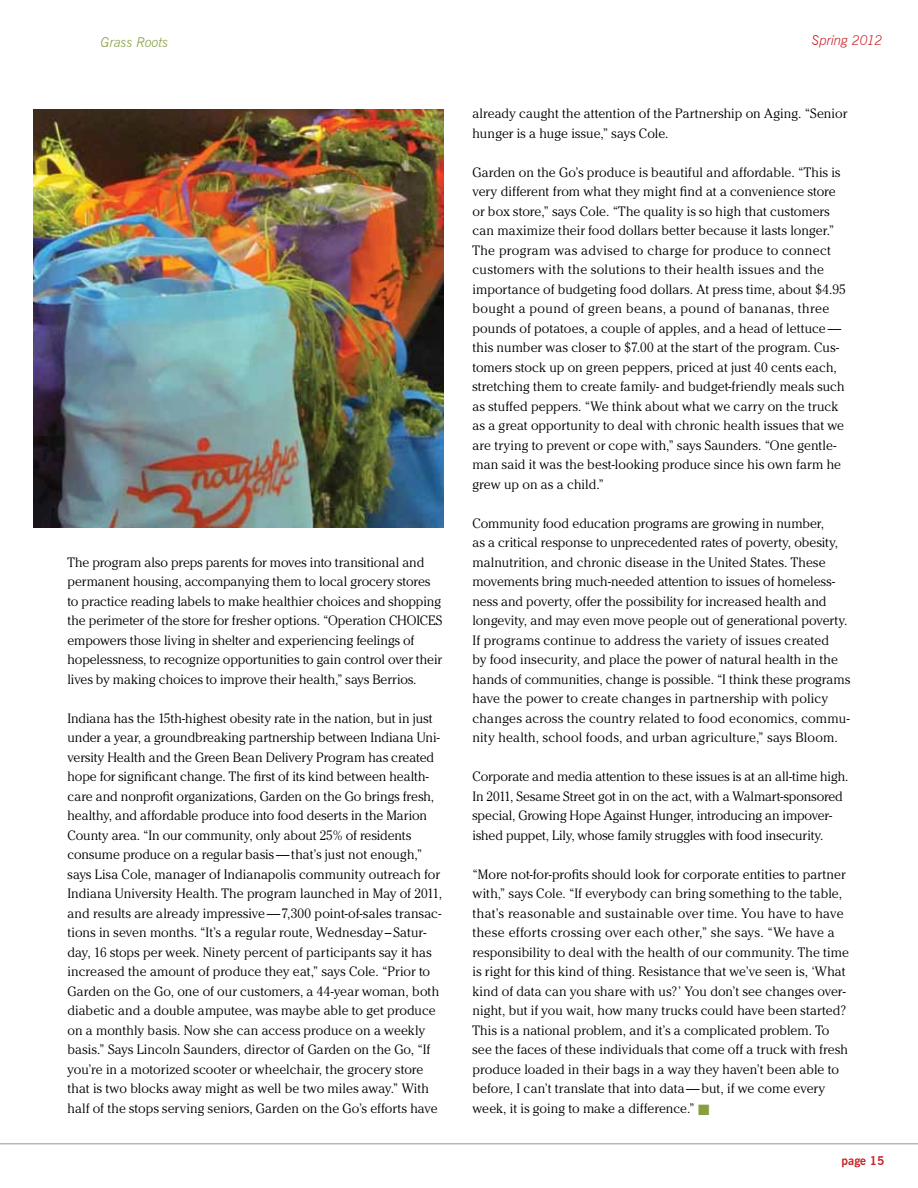
<style>
.page{position:relative;width:918px;height:1188px;background:#fff}
.page>*{position:absolute;margin:0;border:0;box-sizing:border-box;transform-origin:0 0}
.t1{font:300 13.5px/19.5px "Cheltenham";color:#000}
.t2{font:italic 300 13.5px "News Gothic BT";letter-spacing:-.01em;color:#c72127}
.t3{font:italic 300 13.5px "News Gothic BT";letter-spacing:-.005em;color:#869f3f}
.t4{font:700 12px "News Gothic BT";color:#c72127}
.s1{color:#869f3f}
</style>
<div class="page">
<hr style="left:0;top:1143px;width:918px;height:1px;background:#b8b7b9">
<img style="left:34px;top:109px;width:409px;height:419px">
<p class="t3" style="left:101px;top:34px;width:69px">Grass Roots</p>
<p class="t1" style="left:68px;top:553px;width:377px">The program also preps parents for moves into transitional and permanent housing, accompanying them to local grocery stores to practice reading labels to make healthier choices and shopping the perimeter of the store for fresher options. “Operation CHOICES empowers those living in shelter and experiencing feelings of hopelessness, to recognize opportunities to gain control over their lives by making choices to improve their health,” says Berrios.</p>
<p class="t1" style="left:68px;top:708px;width:376px">Indiana has the 15th-highest obesity rate in the nation, but in just under a year, a groundbreaking partnership between Indiana Uni&shy;versity Health and the Green Bean Delivery Program has created hope for significant change. The first of its kind between health&shy;care and nonprofit organizations, Garden on the Go brings fresh, healthy, and affordable produce into food deserts in the Marion County area. “In our community, only about 25% of residents consume produce on a regular basis — that’s just not enough,” says Lisa Cole, manager of Indianapolis community outreach for Indiana University Health. The program launched in May of 2011, and results are already impressive —7,300 point-of-sales transac&shy;tions in seven months. “It’s a regular route, Wednesday– Satur&shy;day, 16 stops per week. Ninety percent of participants say it has increased the amount of produce they eat,” says Cole. “Prior to Garden on the Go, one of our customers, a 44-year woman, both diabetic and a double amputee, was maybe able to get produce on a monthly basis. Now she can access produce on a weekly basis.” Says Lincoln Saunders, director of Garden on the Go, “If you’re in a motorized scooter or wheelchair, the grocery store that is two blocks away might as well be two miles away.” With half of the stops serving seniors, Garden on the Go’s efforts have</p>
<p class="t2" style="left:812px;top:32px;width:72px">Spring 2012</p>
<p class="t1" style="left:472px;top:104px;width:376px">already caught the attention of the Partnership on Aging. “Senior hunger is a huge issue,” says Cole.</p>
<p class="t1" style="left:472px;top:162px;width:375px">Garden on the Go’s produce is beautiful and affordable. “This is very different from what they might find at a convenience store or box store,” says Cole. “The quality is so high that customers can maximize their food dollars better because it lasts longer.” The program was advised to charge for produce to connect customers with the solutions to their health issues and the importance of budgeting food dollars. At press time, about $4.95 bought a pound of green beans, a pound of bananas, three pounds of potatoes, a couple of apples, and a head of lettuce — this number was closer to $7.00 at the start of the program. Cus&shy;tomers stock up on green peppers, priced at just 40 cents each, stretching them to create family- and budget-friendly meals such as stuffed peppers. “We think about what we carry on the truck as a great opportunity to deal with chronic health issues that we are trying to prevent or cope with,” says Saunders. “One gentle&shy;man said it was the best-looking produce since his own farm he grew up on as a child.”</p>
<p class="t1" style="left:472px;top:513px;width:379px">Community food education programs are growing in number,<br>as a critical response to unprecedented rates of poverty, obesity, malnutrition, and chronic disease in the United States. These movements bring much-needed attention to issues of homeless&shy;ness and poverty, offer the possibility for increased health and longevity, and may even move people out of generational poverty.<br>If programs continue to address the variety of issues created<br>by food insecurity, and place the power of natural health in the hands of communities, change is possible. “I think these programs have the power to create changes in partnership with policy changes across the country related to food economics, commu&shy;nity health, school foods, and urban agriculture,” says Bloom.</p>
<p class="t1" style="left:472px;top:767px;width:377px">Corporate and media attention to these issues is at an all-time high.<br>In 2011, Sesame Street got in on the act, with a Walmart-sponsored special, Growing Hope Against Hunger, introducing an impover&shy;ished puppet, Lily, whose family struggles with food insecurity.</p>
<p class="t1" style="left:472px;top:864px;width:378px">“More not-for-profits should look for corporate entities to partner with,” says Cole. “If everybody can bring something to the table, that’s reasonable and sustainable over time. You have to have these efforts crossing over each other,” she says. “We have a responsibility to deal with the health of our community. The time is right for this kind of thing. Resistance that we’ve seen is, ‘What kind of data can you share with us?’ You don’t see changes over&shy;night, but if you wait, how many trucks could have been started?<br>This is a national problem, and it’s a complicated problem. To see the faces of these individuals that come off a truck with fresh produce loaded in their bags in a way they haven’t been able to before, I can’t translate that into data— but, if we come every week, it is going to make a difference.” <span class="s1">■</span></p>
<p class="t4" style="left:842px;top:1154px;width:44px">page 15</p>
</div>
